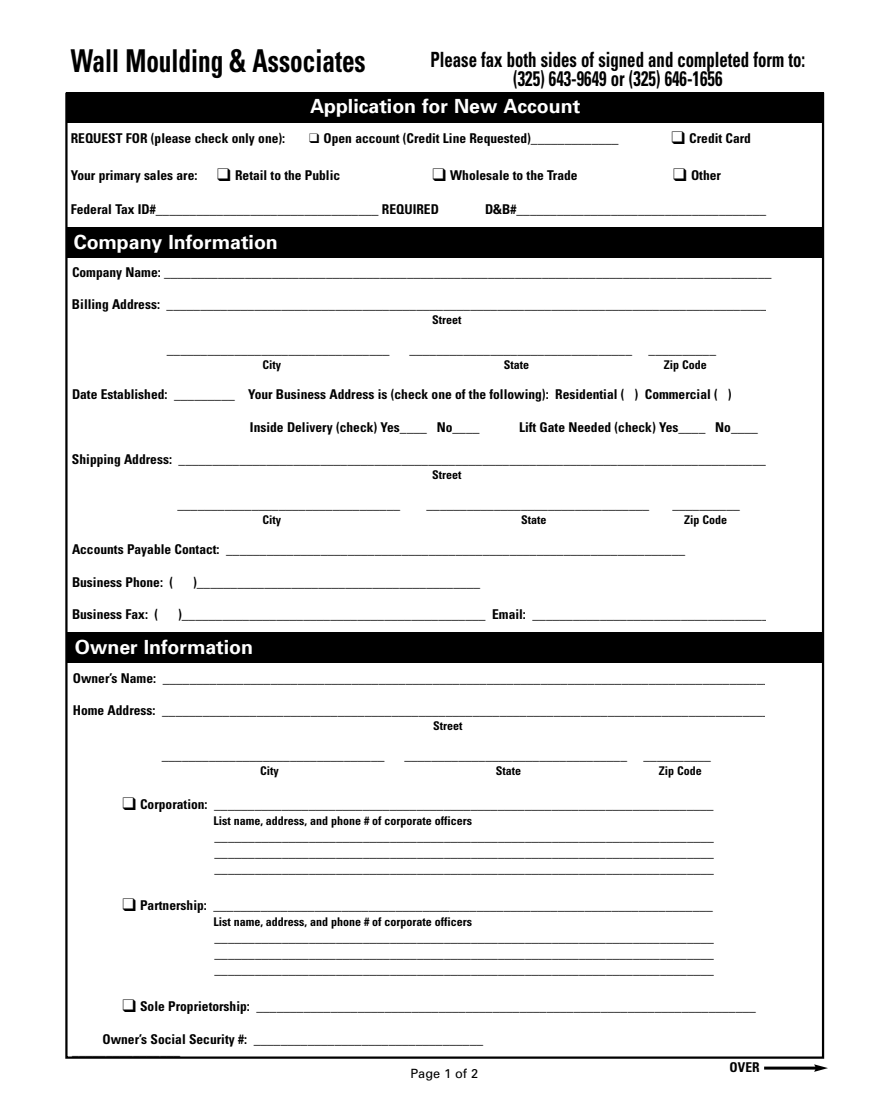
<style>
.page{position:relative;width:891px;height:1107px;background:#fff}
.page>*{position:absolute;margin:0;border:0;box-sizing:border-box;transform-origin:0 0}
.t1{font:700 condensed 31.5px "Univers";color:#000;scale:.8 1}
.t2{font:700 condensed 21px/19.5px "Univers";color:#000;text-align:center;scale:.8 1}
.t3{font:700 19.5px "Univers";color:#fff}
.t4{font:700 condensed 13.5px/16.2px "Univers";color:#000;text-align:justify}
.t5{font:12.75px "Univers";color:#000}
.t6{font:700 condensed 12px "Univers";color:#000}
</style>
<div class="page">
<div style="left:67px;top:92px;width:757px;height:31px;background:#000"></div>
<div style="left:66px;top:227px;width:757px;height:31px;background:#000"></div>
<div style="left:68px;top:633px;width:755px;height:30px;background:#000"></div>
<hr style="left:764px;top:1067px;width:53px;height:3px;background:#000">
<svg style="left:814px;top:1064px;width:14px;height:8px"></svg>
<h1 class="t1" style="left:71px;top:49px;width:370px">Wall Moulding &amp; Associates</h1>
<h3 class="t3" style="left:310px;top:99px;width:272px">Application for New Account</h3>
<h2 class="t2" style="left:430px;top:51px;width:470px">Please fax both sides of signed and completed form to: (325) 643-9649 or (325) 646-1656</h2>
<p class="t4" style="left:71px;top:131px;width:216px">REQUEST FOR (please check only one):</p>
<p class="t4" style="left:309px;top:131px;width:311px">❑ Open account (Credit Line Requested)_____________</p>
<p class="t4" style="left:671px;top:131px;width:81px">❑ Credit Card</p>
<p class="t4" style="left:71px;top:169px;width:271px">Your primary sales are: ❑ Retail to the Public</p>
<p class="t4" style="left:433px;top:169px;width:147px">❑ Wholesale to the Trade</p>
<p class="t4" style="left:673px;top:169px;width:49px">❑ Other</p>
<p class="t4" style="left:71px;top:203px;width:370px">Federal Tax ID#_________________________________ REQUIRED</p>
<p class="t4" style="left:485px;top:203px;width:283px">D&amp;B#_____________________________________</p>
<h3 class="t3" style="left:74px;top:235px;width:206px">Company Information</h3>
<p class="t4" style="left:72px;top:265px;width:701px">Company Name: __________________________________________________________________________________________</p>
<p class="t4" style="left:72px;top:298px;width:697px">Billing Address: _________________________________________________________________________________________</p>
<p class="t6" style="left:432px;top:316px;width:31px">Street</p>
<p class="t4" style="left:167px;top:343px;width:224px">_________________________________</p>
<p class="t4" style="left:409px;top:343px;width:308px">_________________________________ __________</p>
<p class="t6" style="left:262px;top:361px;width:20px">City</p>
<p class="t6" style="left:504px;top:361px;width:27px">State</p>
<p class="t6" style="left:664px;top:361px;width:44px">Zip Code</p>
<p class="t4" style="left:72px;top:388px;width:661px">Date Established: _________ Your Business Address is (check one of the following): Residential ( ) Commercial ( )</p>
<p class="t4" style="left:250px;top:420px;width:231px">Inside Delivery (check) Yes____ No____</p>
<p class="t4" style="left:519px;top:420px;width:240px">Lift Gate Needed (check) Yes____ No____</p>
<p class="t4" style="left:72px;top:452px;width:695px">Shipping Address: _______________________________________________________________________________________</p>
<p class="t6" style="left:432px;top:470px;width:31px">Street</p>
<p class="t4" style="left:177px;top:497px;width:224px">_________________________________</p>
<p class="t4" style="left:427px;top:497px;width:224px">_________________________________</p>
<p class="t4" style="left:672px;top:497px;width:69px">__________</p>
<p class="t6" style="left:262px;top:515px;width:20px">City</p>
<p class="t6" style="left:521px;top:515px;width:27px">State</p>
<p class="t6" style="left:684px;top:515px;width:44px">Zip Code</p>
<p class="t4" style="left:72px;top:542px;width:615px">Accounts Payable Contact: ____________________________________________________________________</p>
<p class="t4" style="left:72px;top:575px;width:103px">Business Phone: (</p>
<p class="t4" style="left:193px;top:575px;width:289px">)__________________________________________</p>
<p class="t4" style="left:72px;top:607px;width:88px">Business Fax: (</p>
<p class="t4" style="left:178px;top:607px;width:592px">)_____________________________________________ Email: ___________________________________</p>
<h3 class="t3" style="left:75px;top:640px;width:180px">Owner Information</h3>
<p class="t4" style="left:73px;top:671px;width:699px">Owner’s Name: __________________________________________________________________________________________</p>
<p class="t4" style="left:73px;top:703px;width:698px">Home Address: __________________________________________________________________________________________</p>
<p class="t6" style="left:433px;top:721px;width:31px">Street</p>
<p class="t4" style="left:162px;top:748px;width:224px">_________________________________</p>
<p class="t4" style="left:404px;top:748px;width:308px">_________________________________ __________</p>
<p class="t6" style="left:260px;top:766px;width:20px">City</p>
<p class="t6" style="left:496px;top:766px;width:27px">State</p>
<p class="t6" style="left:659px;top:766px;width:44px">Zip Code</p>
<p class="t4" style="left:122px;top:797px;width:593px">❑ Corporation: __________________________________________________________________________</p>
<p class="t6" style="left:213px;top:817px;width:260px">List name, address, and phone # of corporate officers</p>
<p class="t4" style="left:215px;top:829px;width:501px">__________________________________________________________________________ __________________________________________________________________________ __________________________________________________________________________</p>
<p class="t4" style="left:122px;top:898px;width:592px">❑ Partnership: __________________________________________________________________________</p>
<p class="t6" style="left:213px;top:917px;width:260px">List name, address, and phone # of corporate officers</p>
<p class="t4" style="left:215px;top:930px;width:501px">__________________________________________________________________________ __________________________________________________________________________ __________________________________________________________________________</p>
<p class="t4" style="left:122px;top:999px;width:635px">❑ Sole Proprietorship: __________________________________________________________________________</p>
<p class="t4" style="left:102px;top:1033px;width:382px">Owner’s Social Security #: __________________________________</p>
<p class="t4" style="left:730px;top:1060px;width:32px">OVER</p>
<p class="t4" style="left:72px;top:1043px;width:109px">________________</p>
<p class="t5" style="left:411px;top:1069px;width:69px">Page 1 of 2</p>
</div>
